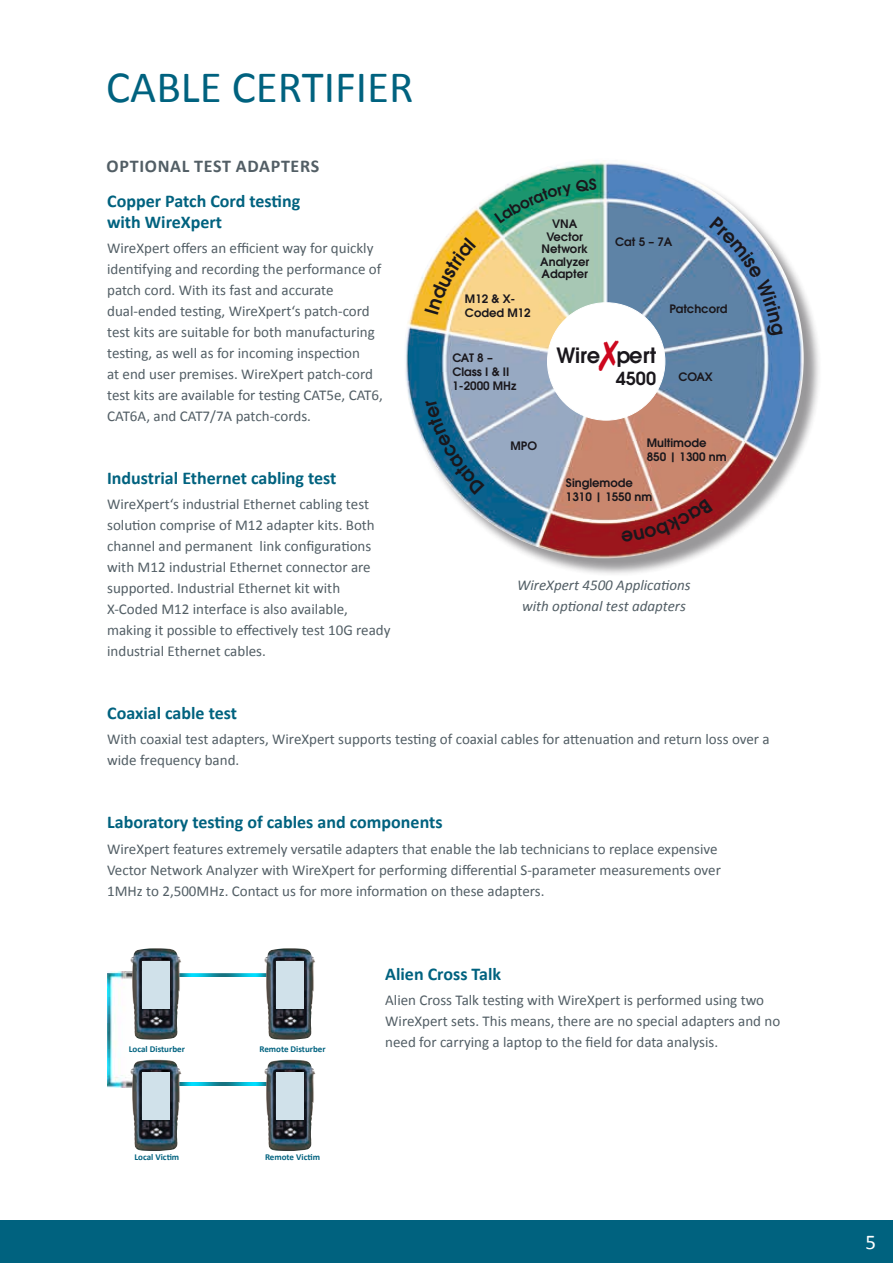
<style>
.page{position:relative;width:893px;height:1263px;background:#fff}
.page>*{position:absolute;margin:0;border:0;box-sizing:border-box;transform-origin:0 0}
.t1{font:45px "Calibri";color:#00627f}
.t2{font:600 21px "Avant Garde";color:#1a171c}
.t3{font:21px "Calibri";color:#fff}
.t4{font:700 18px/21px "Calibri";color:#00627f}
.t5{font:700 18px "Calibri";letter-spacing:.04em;color:#525e65}
.t6{font:600 18px "Avant Garde";color:#1a171c}
.t7{font:15px/21px "Calibri";color:#525e65}
.t8{font:italic 15px/21px "Calibri";color:#525e65;text-align:center}
.t9{font:600 11.55px/14px "Avant Garde";color:#1a171c}
.t10{font:700 9px "Calibri";color:#00627f}
.s1{color:#cd071e}
</style>
<div class="page">
<div style="left:0;top:1220px;width:893px;height:43px;background:#00627f"></div>
<div style="left:406px;top:161px;width:416px;height:416px;background:#1a171c;opacity:.45"></div>
<img style="left:404px;top:159px;width:400px;height:399px;border-radius:200px">
<div style="left:547px;top:303px;width:118px;height:117px;background:#fff;border-radius:50%"></div>
<img style="left:108px;top:972px;width:22px;height:116px">
<img style="left:182px;top:973px;width:82px;height:4px">
<img style="left:182px;top:1082px;width:82px;height:3px">
<img style="left:130px;top:948px;width:52px;height:92px">
<div style="left:142px;top:961px;width:27px;height:48px;background:#d0e1ea"></div>
<img style="left:264px;top:948px;width:51px;height:92px">
<div style="left:276px;top:961px;width:27px;height:48px;background:#d0e1ea"></div>
<img style="left:264px;top:1059px;width:52px;height:92px">
<div style="left:276px;top:1073px;width:27px;height:47px;background:#d0e1ea"></div>
<img style="left:130px;top:1059px;width:52px;height:92px">
<div style="left:142px;top:1073px;width:27px;height:47px;background:#d0e1ea"></div>
<svg style="left:709px;top:216px;width:74px;height:121px;background:#7296bd"></svg>
<svg style="left:621px;top:499px;width:92px;height:43px;background:#aa4544"></svg>
<svg style="left:425px;top:399px;width:60px;height:96px;background:#5b8fad"></svg>
<svg style="left:425px;top:237px;width:51px;height:78px;background:#f5c85c"></svg>
<svg style="left:494px;top:179px;width:103px;height:45px;background:#53ab8d"></svg>
<h1 class="t1" style="left:106px;top:59px;width:309px">CABLE CERTIFIER</h1>
<p class="t5" style="left:107px;top:155px;width:214px">OPTIONAL TEST ADAPTERS</p>
<p class="t4" style="left:107px;top:189px;width:195px">Copper Patch Cord testing with WireXpert</p>
<p class="t7" style="left:107px;top:237px;width:277px">WireXpert offers an efficient way for quickly identifying and recording the performance of patch cord. With its fast and accurate dual-ended testing, WireXpert‘s patch-cord test kits are suitable for both manufacturing testing, as well as for incoming inspection<br>at end user premises. WireXpert patch-cord test kits are available for testing CAT5e, CAT6, CAT6A, and CAT7/7A patch-cords.</p>
<p class="t4" style="left:107px;top:467px;width:231px">Industrial Ethernet cabling test</p>
<p class="t7" style="left:107px;top:493px;width:285px">WireXpert‘s industrial Ethernet cabling test solution comprise of M12 adapter kits. Both channel and permanent link configurations with M12 industrial Ethernet connector are supported. Industrial Ethernet kit with X-Coded M12 interface is also available, making it possible to effectively test 10G ready industrial Ethernet cables.</p>
<p class="t9" style="left:465px;top:291px;width:67px">M12 &amp; X-<br>Coded M12</p>
<p class="t9" style="left:452px;top:351px;width:66px">CAT 8 –<br>Class I &amp; II<br>1-2000 MHz</p>
<p class="t9" style="left:540px;top:218px;width:51px;line-height:12.5px;text-align:center">VNA<br>Vector<br>Network<br>Analyzer<br>Adapter</p>
<p class="t9" style="left:615px;top:234px;width:59px">Cat 5 – 7A</p>
<p class="t9" style="left:669px;top:301px;width:59px">Patchcord</p>
<h2 class="t2" style="left:556px;top:341px;width:101px">Wire<span class="s1">✗</span>pert</h2>
<p class="t6" style="left:616px;top:366px;width:42px">4500</p>
<p class="t9" style="left:678px;top:370px;width:36px">COAX</p>
<p class="t9" style="left:510px;top:439px;width:28px">MPO</p>
<p class="t9" style="left:647px;top:435px;width:81px">Multimode<br>850 | 1300 nm</p>
<p class="t9" style="left:566px;top:476px;width:88px">Singlemode<br>1310 | 1550 nm</p>
<p class="t8" style="left:517px;top:574px;width:175px">WireXpert 4500 Applications with optional test adapters</p>
<p class="t4" style="left:107px;top:702px;width:131px">Coaxial cable test</p>
<p class="t7" style="left:107px;top:728px;width:664px">With coaxial test adapters, WireXpert supports testing of coaxial cables for attenuation and return loss over a wide frequency band.</p>
<p class="t4" style="left:107px;top:811px;width:337px">Laboratory testing of cables and components</p>
<p class="t7" style="left:107px;top:837px;width:615px">WireXpert features extremely versatile adapters that enable the lab technicians to replace expensive<br>Vector Network Analyzer with WireXpert for performing differential S-parameter measurements over<br>1MHz to 2,500MHz. Contact us for more information on these adapters.</p>
<p class="t10" style="left:129px;top:1043px;width:58px">Local Disturber</p>
<p class="t10" style="left:259px;top:1043px;width:68px">Remote Disturber</p>
<p class="t10" style="left:134px;top:1152px;width:46px">Local Victim</p>
<p class="t10" style="left:265px;top:1152px;width:57px">Remote Victim</p>
<p class="t4" style="left:385px;top:962px;width:117px">Alien Cross Talk</p>
<p class="t7" style="left:385px;top:989px;width:397px">Alien Cross Talk testing with WireXpert is performed using two<br>WireXpert sets. This means, there are no special adapters and no need for carrying a laptop to the field for data analysis.</p>
<h2 class="t3" style="left:865px;top:1229px;width:12px">5</h2>
</div>
